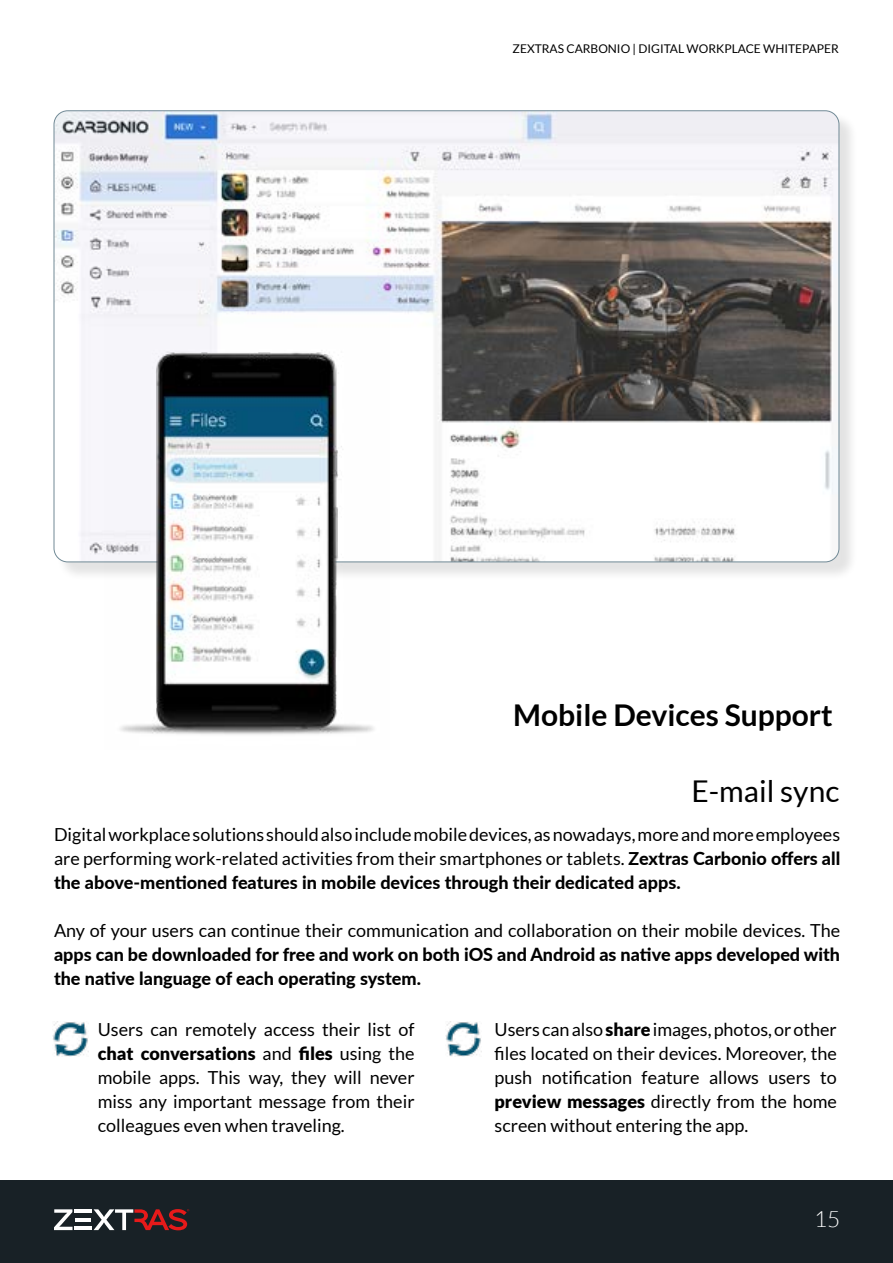
<style>
.page{position:relative;width:893px;height:1263px;background:#fff}
.page>*{position:absolute;margin:0;border:0;box-sizing:border-box;transform-origin:0 0}
.t1{font:700 30px "Lato";color:#000}
.t2{font:30px "Lato";color:#000}
.t3{font:300 22.5px "Lato";color:#fff}
.t4{font:18px/24px "Lato";color:#000;text-align:justify}
.t5{font:800 18px/24px "Lato";color:#000}
.t6{font:12px "Lato";color:#000}
.s1{font-weight:700}
.s2{font-weight:800}
.s3{font-weight:900}
</style>
<div class="page">
<div style="left:0;top:1180px;width:893px;height:83px;background:#182126"></div>
<svg style="left:54px;top:1209px;width:19px;height:21px"></svg>
<hr style="left:75px;top:1218px;width:16px;height:3px;background:#fff">
<hr style="left:75px;top:1227px;width:17px;height:3px;background:#fff">
<hr style="left:75px;top:1209px;width:17px;height:4px;background:#fff">
<svg style="left:94px;top:1209px;width:95px;height:21px"></svg>
<div style="left:56px;top:113px;width:801px;height:468px;background:#000;opacity:.11"></div>
<img style="left:54px;top:111px;width:785px;height:451px">
<img style="left:104px;top:242px;width:286px;height:493px">
<img style="left:53px;top:1022px;width:36px;height:34px">
<img style="left:446px;top:1022px;width:36px;height:34px">
<p class="t6" style="left:513px;top:42px;width:328px">ZEXTRAS CARBONIO | DIGITAL WORKPLACE WHITEPAPER</p>
<h1 class="t1" style="left:513px;top:697px;width:321px">Mobile Devices Support</h1>
<h1 class="t2" style="left:691px;top:774px;width:149px">E-mail sync</h1>
<p class="t4" style="left:54px;top:822px;width:788px">Digital workplace solutions should also include mobile devices, as nowadays, more and more employees are performing work-related activities from their smartphones or tablets. <span class="s1">Z</span><span class="s2">extras Carbonio offers all the above-mentioned features in mobile devices through their dedicated apps.</span></p>
<p class="t4" style="left:54px;top:918px;width:788px">Any of your users can continue their communication and collaboration on their mobile devices. The</p>
<p class="t5" style="left:54px;top:941px;width:788px">apps can be downloaded for free and work on both iOS and Android as native apps developed with the native language of each operating system.</p>
<p class="t4" style="left:98px;top:1017px;width:318px">Users can remotely access their list of <span class="s3">chat conversations</span> and <span class="s3">files</span> using the mobile apps. This way, they will never miss any important message from their colleagues even when traveling.</p>
<p class="t4" style="left:494px;top:1017px;width:344px">Users can also <span class="s3">share</span> images, photos, or other files located on their devices. Moreover, the push notification feature allows users to <span class="s3">preview messages</span> directly from the home screen without entering the app.</p>
<p class="t3" style="left:814px;top:1207px;width:28px">15</p>
</div>
